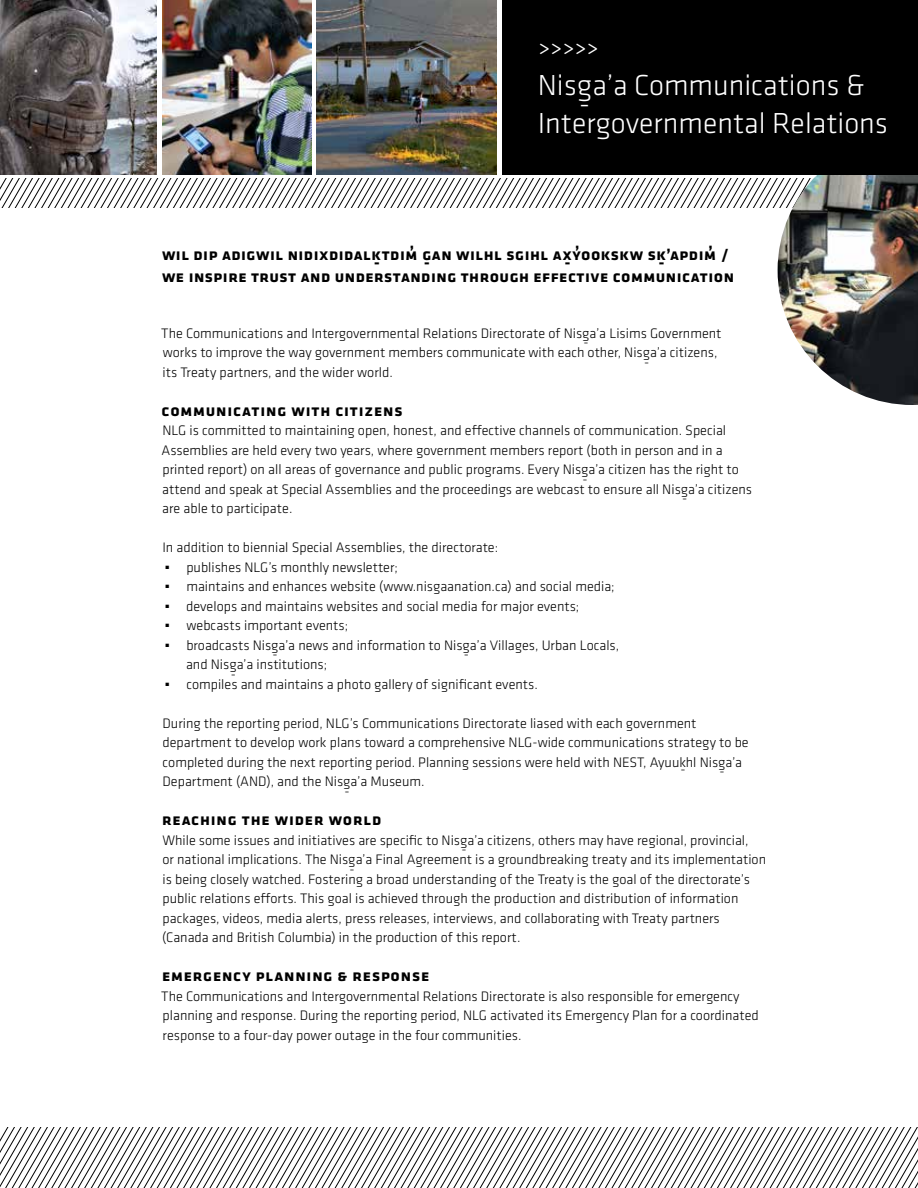
<style>
.page{position:relative;width:918px;height:1188px;background:#fff}
.page>*{position:absolute;margin:0;border:0;box-sizing:border-box;transform-origin:0 0}
.t1{font:300 30px "Klavika";color:#fff}
.t2{font:21px "Klavika";color:#fff}
.t3{font:700 16.5px/14.7px "Klavika";letter-spacing:.03em;color:#000}
.t4{font:700 16.5px "Klavika";letter-spacing:.05em;color:#000}
.t5{font:300 14.25px/19.5px "Klavika";color:#000}
</style>
<div class="page">
<svg style="left:0;top:1128px;width:918px;height:60px"></svg>
<svg style="left:0;top:178px;width:778px;height:29px"></svg>
<img style="left:162px;top:0;width:149px;height:175px">
<img style="left:316px;top:0;width:181px;height:175px">
<img style="left:0;top:0;width:157px;height:175px">
<img style="left:778px;top:175px;width:140px;height:230px">
<div style="left:502px;top:0;width:416px;height:175px;background:#000"></div>
<h2 class="t2" style="left:539px;top:34px;width:61px">&gt;&gt;&gt;&gt;&gt;</h2>
<h1 class="t1" style="left:538px;top:67px;width:328px">Nisga’a Communications &amp;</h1>
<h1 class="t1" style="left:579px;top:86px;width:12px">-</h1>
<h1 class="t1" style="left:538px;top:104px;width:352px">Intergovernmental Relations</h1>
<p class="t3" style="left:162px;top:246px;width:568px">Wi l di p adigwil nidixdidalktdi m’ gan wilhl sgi hl axy’ookskw sk’apdi m’ /</p>
<p class="t3" style="left:374px;top:254px;width:7px">-</p>
<p class="t3" style="left:424px;top:254px;width:7px">-</p>
<p class="t3" style="left:565px;top:254px;width:7px">-</p>
<p class="t3" style="left:162px;top:254px;width:574px;text-indent:497px">-<br>We inspire trust and understandi ng through effective communication</p>
<p class="t5" style="left:161px;top:323px;width:562px">The Communications and Intergovernmental Relations Directorate of Nisga’a Lisims Government</p>
<p class="t5" style="left:163px;top:337px;width:556px;line-height:10.1px;text-indent:421px">‑<br>works to improve the way government members communicate with each other, Nisga’a citizens,</p>
<p class="t5" style="left:644px;top:352px;width:5px">‑</p>
<p class="t5" style="left:163px;top:362px;width:232px">its Treaty partners, and the wider world.</p>
<p class="t4" style="left:162px;top:398px;width:242px">Communicating with Citizens</p>
<p class="t5" style="left:162px;top:421px;width:579px">NLG is committed to maintaining open, honest, and effective channels of communication. Special<br>Assemblies are held every two years, where government members report (both in person and in a printed report) on all areas of governance and public programs. Every Nisga’a citizen has the right to</p>
<p class="t5" style="left:162px;top:474px;width:591px;line-height:10.1px;text-indent:420px">‑<br>attend and speak at Special Assemblies and the proceedings are webcast to ensure all Nisga’a citizens</p>
<p class="t5" style="left:682px;top:489px;width:5px">‑</p>
<p class="t5" style="left:162px;top:499px;width:132px">are able to participate.</p>
<p class="t5" style="left:162px;top:538px;width:458px">In addition to biennial Special Assemblies, the directorate:<br><sup>́</sup> publishes NLG’s monthly newsletter;<br><sup>́</sup> maintains and enhances website (www.nisgaanation.ca) and social media; <sup>́</sup> develops and maintains websites and social media for major events;<br><sup>́</sup> webcasts important events;<br><sup>́</sup> broadcasts Nisga’a news and information to Nisga’a Villages, Urban Locals,</p>
<p class="t5" style="left:273px;top:645px;width:5px">‑</p>
<p class="t5" style="left:464px;top:645px;width:5px">‑</p>
<p class="t5" style="left:186px;top:655px;width:143px">and Nisga’a institutions;</p>
<p class="t5" style="left:165px;top:669px;width:374px;line-height:10.2px;text-indent:66px">‑<br><sup>́</sup> compiles and maintains a photo gallery of significant events.</p>
<p class="t5" style="left:162px;top:713px;width:588px">During the reporting period, NLG’s Communications Directorate liased with each government department to develop work plans toward a comprehensive NLG-wide communications strategy to be completed during the next reporting period. Planning sessions were held with NEST, Ayuukhl Nisga’a</p>
<p class="t5" style="left:680px;top:759px;width:7px">-</p>
<p class="t5" style="left:720px;top:762px;width:5px">‑</p>
<p class="t5" style="left:163px;top:772px;width:264px">Department (AND), and the Nisga’a Museum.</p>
<p class="t5" style="left:345px;top:781px;width:5px">‑</p>
<p class="t4" style="left:162px;top:808px;width:124px">Reaching the Wid</p>
<p class="t3" style="left:305px;top:812px;width:76px">er World</p>
<p class="t5" style="left:162px;top:830px;width:588px">While some issues and initiatives are specific to Nisga’a citizens, others may have regional, provincial,</p>
<p class="t5" style="left:163px;top:844px;width:605px;line-height:10.1px;text-align:center">‑<br>or national implications. The Nisga’a Final Agreement is a groundbreaking treaty and its implementation</p>
<p class="t5" style="left:163px;top:864px;width:589px;line-height:10.1px;text-indent:187px">‑<br>is being closely watched. Fostering a broad understanding of the Treaty is the goal of the directorate’s</p>
<p class="t5" style="left:162px;top:889px;width:578px">public relations efforts. This goal is achieved through the production and distribution of information packages, videos, media alerts, press releases, interviews, and collaborating with Treaty partners (Canada and British Columbia) in the production of this report.</p>
<p class="t4" style="left:162px;top:964px;width:269px">Emergency Planning &amp; Response</p>
<p class="t5" style="left:161px;top:986px;width:599px">The Communications and Intergovernmental Relations Directorate is also responsible for emergency planning and response. During the reporting period, NLG activated its Emergency Plan for a coordinated response to a four-day power outage in the four communities.</p>
</div>
